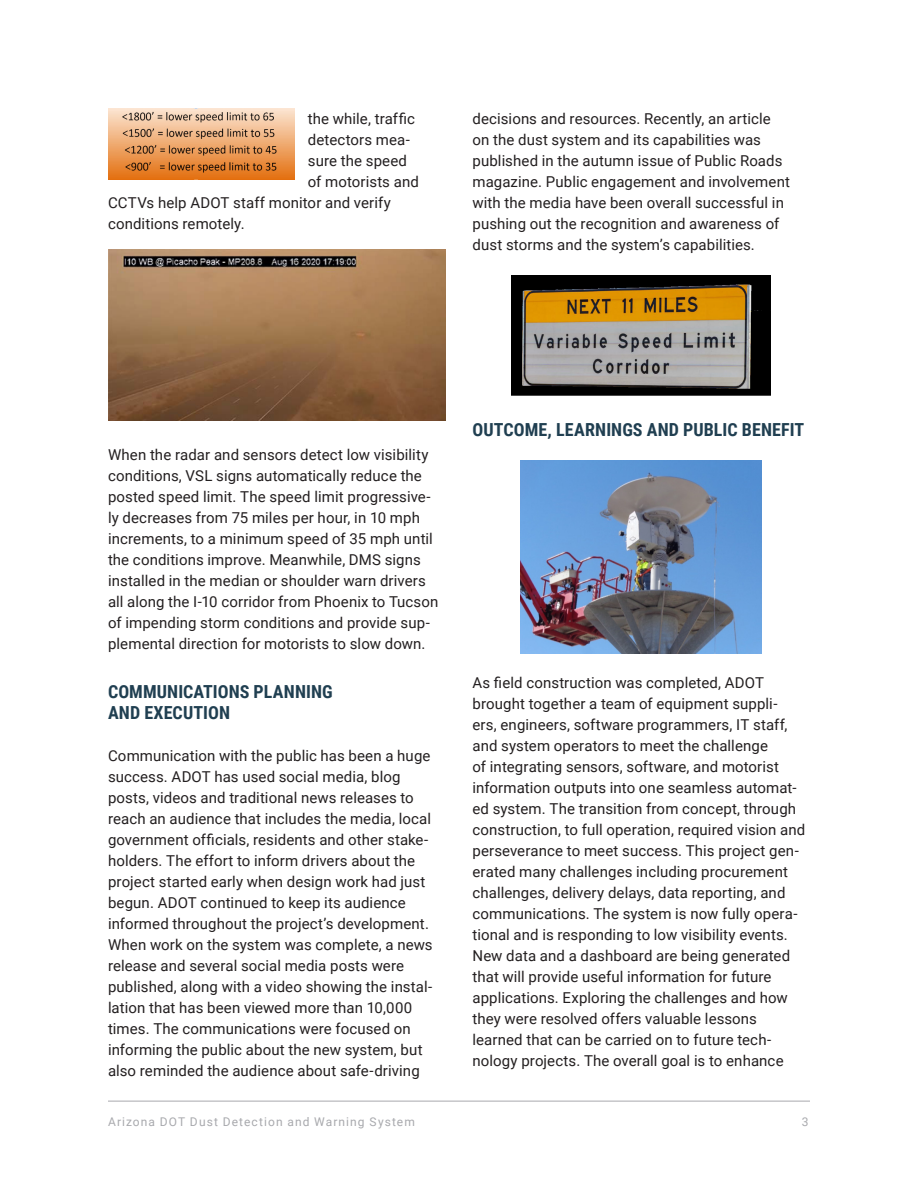
<style>
.page{position:relative;width:918px;height:1188px;background:#fff}
.page>*{position:absolute;margin:0;border:0;box-sizing:border-box;transform-origin:0 0}
.t1{font:700 18px/21px "Roboto Condensed";letter-spacing:.005em;color:#203f51}
.body{font:15px/21px "Roboto";letter-spacing:.005em;color:#231f20}
.t2{font:12px "Roboto";letter-spacing:.09em;color:#a8a9ad}
</style>
<div class="page">
<hr style="left:108px;top:1101px;width:702px;height:1px;background:#a8a9ad">
<img style="left:108px;top:250px;width:338px;height:170px">
<img style="left:512px;top:275px;width:259px;height:121px">
<img style="left:521px;top:460px;width:241px;height:194px">
<img style="left:108px;top:108px;width:186px;height:71px">
<p class="body" style="left:308px;top:107px;width:109px">the while, traffic</p>
<p class="body" style="left:308px;top:128px;width:103px">detectors mea-</p>
<p class="body" style="left:308px;top:149px;width:101px">sure the speed</p>
<p class="body" style="left:308px;top:170px;width:113px">of motorists and</p>
<p class="body" style="left:108px;top:191px;width:284px">CCTVs help ADOT staff monitor and verify</p>
<p class="body" style="left:108px;top:212px;width:138px">conditions remotely.</p>
<p class="body" style="left:472px;top:107px;width:319px">decisions and resources. Recently, an article on the dust system and its capabilities was published in the autumn issue of Public Roads magazine. Public engagement and involvement with the media have been overall successful in pushing out the recognition and awareness of dust storms and the system’s capabilities.</p>
<p class="body" style="left:108px;top:443px;width:332px">When the radar and sensors detect low visibility conditions, VSL signs automatically reduce the posted speed limit. The speed limit progressive&shy;ly decreases from 75 miles per hour, in 10 mph increments, to a minimum speed of 35 mph until the conditions improve. Meanwhile, DMS signs installed in the median or shoulder warn drivers all along the I-10 corridor from Phoenix to Tucson of impending storm conditions and provide sup&shy;plemental direction for motorists to slow down.</p>
<p class="t1" style="left:108px;top:681px;width:226px">COMMUNICATIONS PLANNING<br>AND EXECUTION</p>
<p class="body" style="left:108px;top:745px;width:326px">Communication with the public has been a huge success. ADOT has used social media, blog posts, videos and traditional news releases to reach an audience that includes the media, local government officials, residents and other stake&shy;holders. The effort to inform drivers about the project started early when design work had just begun. ADOT continued to keep its audience informed throughout the project’s development.<br>When work on the system was complete, a news release and several social media posts were published, along with a video showing the instal&shy;lation that has been viewed more than 10,000 times. The communications were focused on informing the public about the new system, but also reminded the audience about safe-driving</p>
<p class="t1" style="left:472px;top:418px;width:333px">OUTCOME, LEARNINGS AND PUBLIC BENEFIT</p>
<p class="body" style="left:472px;top:672px;width:334px">As field construction was completed, ADOT brought together a team of equipment suppli&shy;ers, engineers, software programmers, IT staff, and system operators to meet the challenge<br>of integrating sensors, software, and motorist information outputs into one seamless automat&shy;ed system. The transition from concept, through construction, to full operation, required vision and perseverance to meet success. This project gen&shy;erated many challenges including procurement challenges, delivery delays, data reporting, and communications. The system is now fully opera&shy;tional and is responding to low visibility events.</p>
<p class="body" style="left:472px;top:945px;width:319px">New data and a dashboard are being generated that will provide useful information for future applications. Exploring the challenges and how they were resolved offers valuable lessons learned that can be carried on to future tech&shy;nology projects. The overall goal is to enhance</p>
<p class="t2" style="left:108px;top:1114px;width:308px">Arizona DOT Dust Detection and Warning System</p>
<p class="t2" style="left:802px;top:1114px;width:8px">3</p>
</div>
